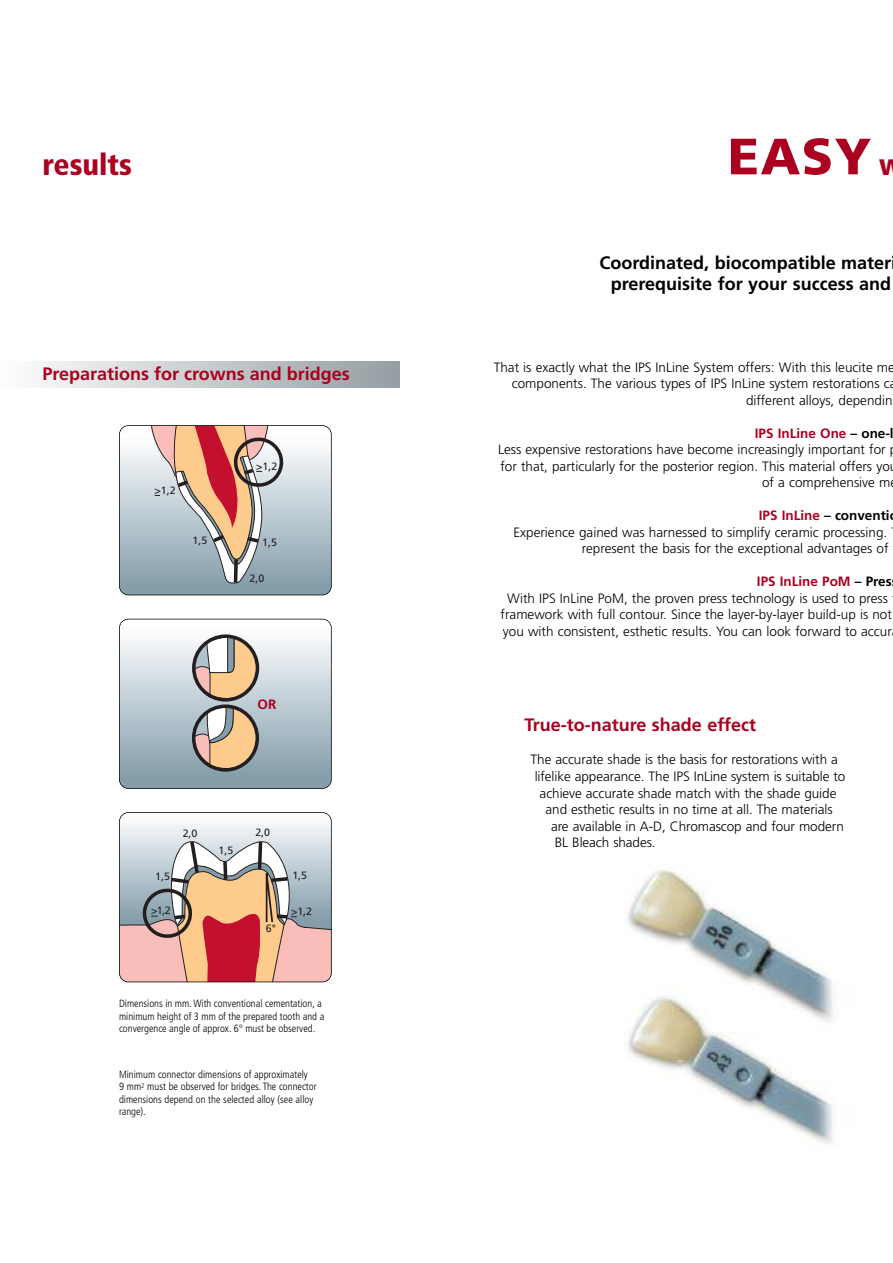
<style>
.page{position:relative;width:893px;height:1263px;background:#fff}
.page>*{position:absolute;margin:0;border:0;box-sizing:border-box;transform-origin:0 0}
.t1{font:900 51px "Frutiger";color:#ab0020}
.t2{font:900 condensed 30px "Frutiger";color:#ab0020}
.t3{font:700 18px/21.6px "Frutiger";color:#000;text-align:right}
.t4{font:700 18px "Frutiger";color:#ab0020}
.t5{font:300 13.5px/16.5px "Frutiger";color:#000;text-align:right}
.t6{font:700 13.5px "Frutiger";color:#ab0020}
.t7{font:10.65px "Frutiger";color:#231f20}
.t8{font:300 condensed 10.5px/12.6px "Frutiger";color:#000}
.s1{color:#000}
.s2{font-weight:700;color:#ab0020}
.s3{font-weight:700}
</style>
<div class="page">
<div style="left:119px;top:619px;width:212px;height:169px;background:linear-gradient(to bottom,#fff,#7c97a5);border-radius:9px"></div>
<svg style="left:192px;top:632px;width:66px;height:153px"></svg>
<div style="left:192px;top:634px;width:67px;height:68px;border:4px solid #231f20;border-radius:50%"></div>
<div style="left:119px;top:619px;width:213px;height:170px;border:2px solid #000;border-radius:9px"></div>
<div style="left:0;top:361px;width:400px;height:27px;background:linear-gradient(to right,#fefefe,#959ea2)"></div>
<div style="left:119px;top:426px;width:212px;height:169px;background:linear-gradient(to bottom,#fff,#7e98a7);border-radius:9px"></div>
<svg style="left:149px;top:428px;width:138px;height:158px;background:#c0ada7"></svg>
<div style="left:119px;top:425px;width:213px;height:170px;border:2px solid #000;border-radius:9px"></div>
<div style="left:119px;top:813px;width:212px;height:169px;background:#f2f5f7;border-radius:9px"></div>
<svg style="left:119px;top:836px;width:212px;height:146px;background:#d0aba4"></svg>
<div style="left:119px;top:812px;width:213px;height:170px;border:2px solid #000;border-radius:9px"></div>
<img style="left:627px;top:869px;width:206px;height:275px">
<h2 class="t2" style="left:43px;top:153px;width:91px">results</h2>
<h3 class="t4" style="left:43px;top:367px;width:309px">Preparations for crowns and bridges</h3>
<p class="t7" style="left:155px;top:486px;width:23px">&gt;1,2</p>
<p class="t7" style="left:256px;top:462px;width:23px">&gt;1,2</p>
<p class="t7" style="left:193px;top:536px;width:16px">1,5</p>
<p class="t7" style="left:262px;top:538px;width:16px">1,5</p>
<p class="t7" style="left:249px;top:574px;width:16px">2,0</p>
<p class="t6" style="left:258px;top:699px;width:20px">OR</p>
<p class="t7" style="left:183px;top:829px;width:16px">2,0</p>
<p class="t7" style="left:155px;top:872px;width:16px">1,5</p>
<p class="t7" style="left:151px;top:906px;width:21px">&gt;1,2</p>
<p class="t7" style="left:219px;top:846px;width:16px">1,5</p>
<p class="t7" style="left:255px;top:828px;width:16px">2,0</p>
<p class="t7" style="left:266px;top:924px;width:12px">6°</p>
<p class="t7" style="left:292px;top:871px;width:16px">1,5</p>
<p class="t7" style="left:291px;top:907px;width:23px">&gt;1,2</p>
<p class="t8" style="left:119px;top:998px;width:207px">Dimensions in mm.With conventional cementation, a minimum height of 3 mm of the prepared tooth and a convergence angle of approx. 6° must be observed.</p>
<p class="t8" style="left:119px;top:1068px;width:199px">Minimum connector dimensions of approximately<br>9 mm<sup>2</sup> must be observed for bridges. The connector dimensions depend on the selected alloy (see alloy range).</p>
<h1 class="t1" style="left:728px;top:136px;width:145px">EASY</h1>
<h2 class="t2" style="left:879px;top:152px;width:25px">w</h2>
<h3 class="t3" style="left:600px;top:253px;width:293px">Coordinated, biocompatible mater prerequisite for your success and</h3>
<p class="t5" style="left:494px;top:360px;width:403px">That is exactly what the IPS InLine System offers: With this leucite me</p>
<p class="t5" style="left:512px;top:376px;width:380px">components. The various types of IPS InLine system restorations c</p>
<p class="t5" style="left:746px;top:393px;width:148px">different alloys, dependin</p>
<p class="t6" style="left:755px;top:427px;width:140px">IPS InLine One <span class="s1">– one-l</span></p>
<p class="t5" style="left:498px;top:442px;width:389px">Less expensive restorations have become increasingly important for</p>
<p class="t5" style="left:500px;top:459px;width:391px">for that, particularly for the posterior region. This material offers yo</p>
<p class="t5" style="left:762px;top:475px;width:130px">of a comprehensive m</p>
<p class="t5" style="left:513px;top:508px;width:378px"><span class="s2">IPS InLine</span> <span class="s3">– conventi<br></span>Experience gained was harnessed to simplify ceramic processing. represent the basis for the exceptional advantages of</p>
<p class="t5" style="left:501px;top:574px;width:393px"><span class="s2">IPS InLine PoM</span> <span class="s3">– Pres<br></span>With IPS InLine PoM, the proven press technology is used to press framework with full contour. Since the layer-by-layer build-up is not you with consistent, esthetic results. You can look forward to accur</p>
<h3 class="t4" style="left:524px;top:718px;width:233px">True-to-nature shade effect</h3>
<p class="t5" style="left:531px;top:753px;width:309px">The accurate shade is the basis for restorations with a</p>
<p class="t5" style="left:535px;top:769px;width:312px">lifelike appearance. The IPS InLine system is suitable to</p>
<p class="t5" style="left:540px;top:786px;width:298px">achieve accurate shade match with the shade guide</p>
<p class="t5" style="left:546px;top:802px;width:289px">and esthetic results in no time at all. The materials</p>
<p class="t5" style="left:551px;top:819px;width:294px">are available in A-D, Chromascop and four modern</p>
<p class="t5" style="left:555px;top:835px;width:102px">BL Bleach shades.</p>
</div>
